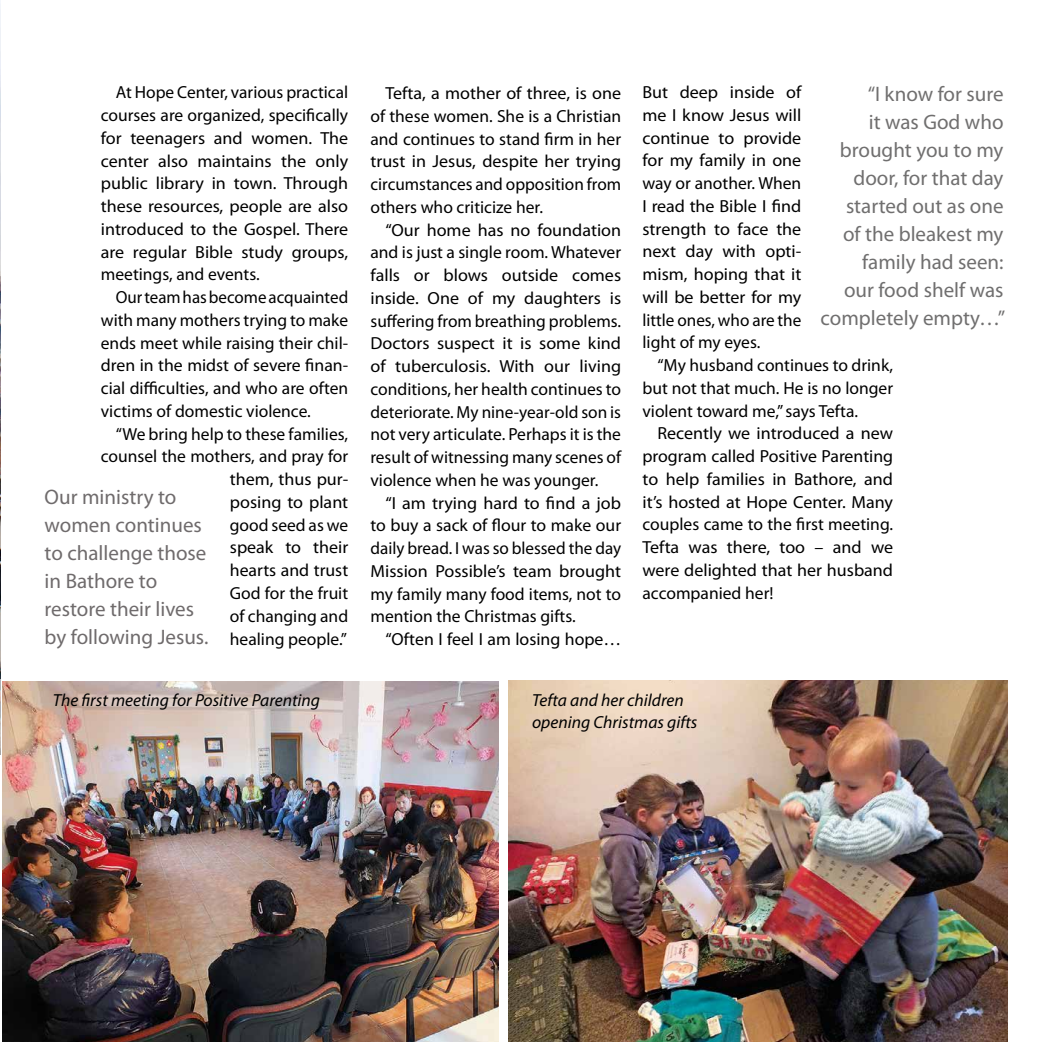
<style>
.page{position:relative;width:1042px;height:1042px;background:#fff}
.page>*{position:absolute;margin:0;border:0;box-sizing:border-box;transform-origin:0 0}
.t1{font:21px/28px "Myriad Pro";color:#706f6f;text-align:right}
.t2{font:21px/28px "Myriad Pro";color:#6f6b6c}
.t3{font:17.5px/22.8px "Myriad Pro";color:#000;text-align:justify}
.t4{font:italic 17.5px/22.8px "Myriad Pro";color:#000}
</style>
<div class="page">
<img style="left:0;top:0;width:1px;height:680px">
<img style="left:509px;top:680px;width:498px;height:362px">
<img style="left:2px;top:681px;width:497px;height:361px">
<p class="t3" style="left:101px;top:81px;width:249px;text-indent:15px">At Hope Center, various practical courses are organized, specifically for teenagers and women. The center also maintains the only public library in town. Through these resources, people are also introduced to the Gospel. There are regular Bible study groups, meetings, and events.</p>
<p class="t3" style="left:101px;top:286px;width:249px;text-indent:15px">Our team has become acquainted with many mothers trying to make ends meet while raising their chil&shy;dren in the midst of severe finan&shy;cial difficulties, and who are often victims of domestic violence.</p>
<p class="t3" style="left:101px;top:422px;width:249px;text-align:right">“We bring help to these families, counsel the mothers, and pray for them, thus pur-<br>posing to plant<br>good seed as we<br>speak to their<br>hearts and trust<br>God for the fruit<br>of changing and<br>healing people.”</p>
<p class="t2" style="left:45px;top:483px;width:165px">Our ministry to women continues to challenge those in Bathore to restore their lives by following Jesus.</p>
<p class="t4" style="left:53px;top:688px;width:269px">The first meeting for Positive Parenting</p>
<p class="t3" style="left:370px;top:82px;width:252px;text-indent:15px">Tefta, a mother of three, is one of these women. She is a Christian and continues to stand firm in her trust in Jesus, despite her trying circumstances and opposition from others who criticize her.</p>
<p class="t3" style="left:370px;top:218px;width:252px;text-indent:15px">“Our home has no foundation and is just a single room. Whatever falls or blows outside comes inside. One of my daughters is suffering from breathing problems.<br>Doctors suspect it is some kind of tuberculosis. With our living conditions, her health continues to deteriorate. My nine-year-old son is not very articulate. Perhaps it is the result of witnessing many scenes of violence when he was younger.</p>
<p class="t3" style="left:370px;top:491px;width:252px;text-indent:15px">“I am trying hard to find a job to buy a sack of flour to make our daily bread. I was so blessed the day Mission Possible’s team brought my family many food items, not to mention the Christmas gifts.</p>
<p class="t3" style="left:385px;top:628px;width:237px">“Often I feel I am losing hope…</p>
<p class="t3" style="left:642px;top:80px;width:160px">But deep inside of me I know Jesus will continue to provide for my family in one way or another. When I read the Bible I find strength to face the next day with opti&shy;mism, hoping that it will be better for my little ones, who are the light of my eyes.</p>
<p class="t3" style="left:642px;top:353px;width:252px;text-indent:15px">“My husband continues to drink, but not that much. He is no longer violent toward me,” says Tefta.</p>
<p class="t3" style="left:642px;top:422px;width:252px;text-indent:15px">Recently we introduced a new program called Positive Parenting to help families in Bathore, and it’s hosted at Hope Center. Many couples came to the first meeting.<br>Tefta was there, too – and we were delighted that her husband accompanied her!</p>
<p class="t1" style="left:820px;top:79px;width:186px">“I know for sure<br>it was God who brought you to my door, for that day started out as one<br>of the bleakest my family had seen:<br>our food shelf was completely empty…”</p>
<p class="t4" style="left:532px;top:688px;width:167px">Tefta and her children opening Christmas gifts</p>
</div>
